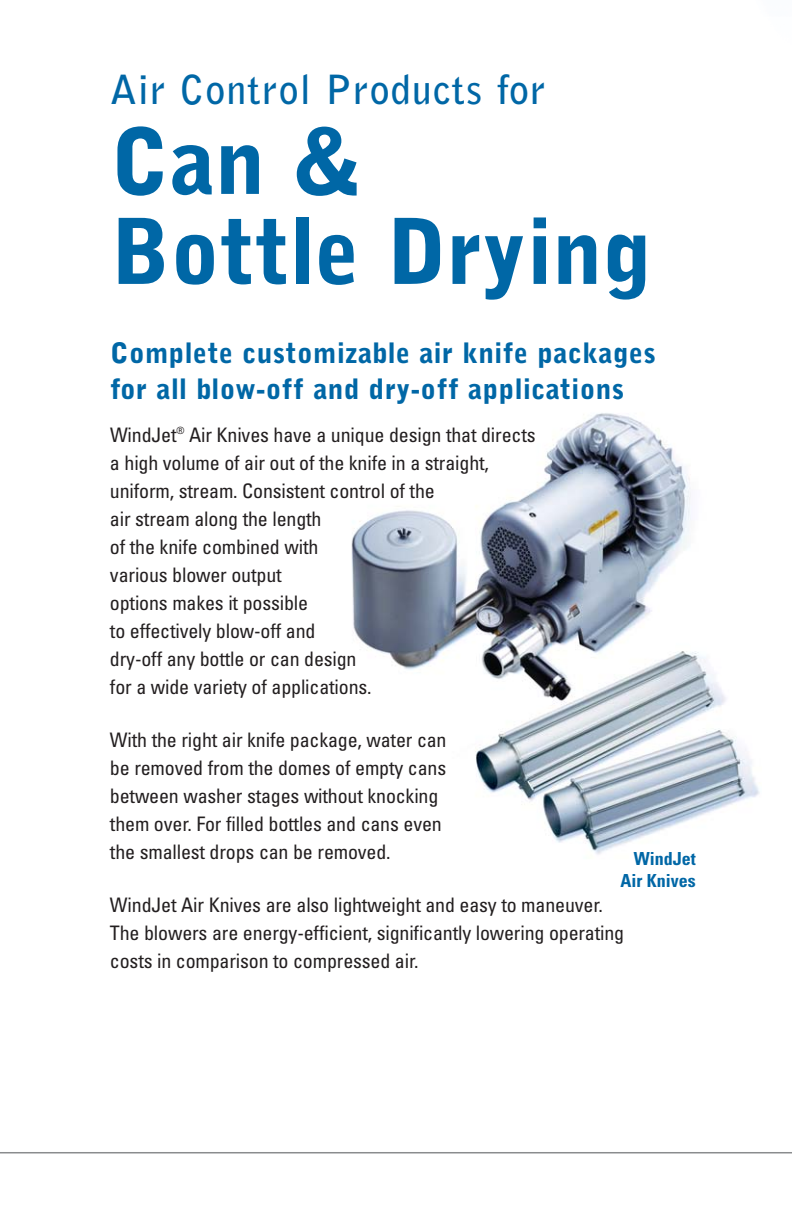
<style>
.page{position:relative;width:792px;height:1224px;background:#fff}
.page>*{position:absolute;margin:0;border:0;box-sizing:border-box;transform-origin:0 0}
.t1{font:900 90px/90px "Bell Gothic";color:#0067a6}
.t2{font:700 40px "Bell Gothic";letter-spacing:.03em;color:#0067a6}
.t3{font:900 28px/36px "Bell Gothic";letter-spacing:.015em;color:#0067a6}
.t4{font:condensed 20px/28px "Univers";letter-spacing:-.01em;color:#231f20}
.t5{font:700 condensed 18px/22px "Univers";color:#0067a6;text-align:right}
</style>
<div class="page">
<img style="left:351px;top:413px;width:409px;height:442px">
<hr style="left:0;top:1152px;width:792px;height:1px;background:#8a8c8e">
<h2 class="t2" style="left:110px;top:74px;width:437px">Air Control Products for</h2>
<h1 class="t1" style="left:110px;top:124px;width:544px">Can &amp;<br>Bottle Drying</h1>
<h3 class="t3" style="left:110px;top:337px;width:547px">Complete customizable air knife packages for all blow-off and dry-off applications</h3>
<p class="t4" style="left:110px;top:422px;width:427px">WindJet<sup>®</sup> Air Knives have a unique design that directs a high volume of air out of the knife in a straight, uniform, stream. Consistent control of the<br>air stream along the length<br>of the knife combined with<br>various blower output<br>options makes it possible<br>to effectively blow-off and<br>dry-off any bottle or can design<br>for a wide variety of applications.</p>
<p class="t4" style="left:110px;top:727px;width:338px">With the right air knife package, water can be removed from the domes of empty cans between washer stages without knocking them over. For filled bottles and cans even the smallest drops can be removed.</p>
<p class="t4" style="left:110px;top:893px;width:516px">WindJet Air Knives are also lightweight and easy to maneuver.<br>The blowers are energy-efficient, significantly lowering operating costs in comparison to compressed air.</p>
<p class="t5" style="left:620px;top:849px;width:77px">WindJet<br>Air Knives</p>
</div>
